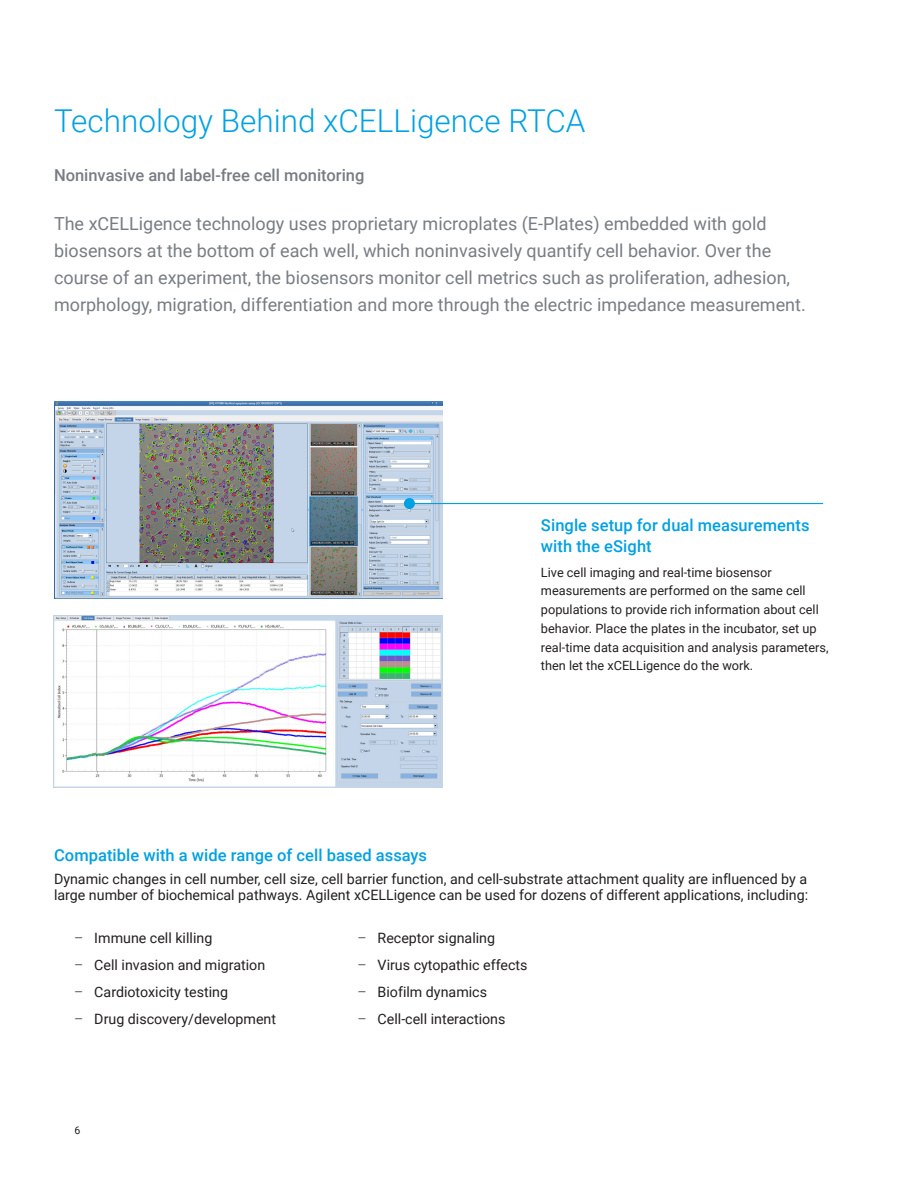
<style>
.page{position:relative;width:918px;height:1188px;background:#fff}
.page>*{position:absolute;margin:0;border:0;box-sizing:border-box;transform-origin:0 0}
.BROCHURE_int_head_bl{font:300 31.5px "Roboto";color:#00a1e3}
.BROCHURE_paragraph_g{font:18px/27px "Roboto";color:#787d83}
.BROCHURE_subhead_blu{font:500 16.5px/21px "Roboto";letter-spacing:.005em;color:#00a1e3}
.BROCHURE_header{font:500 16.5px "Roboto";color:#787d83}
.BROCHURE_text_black{font:14.25px/16.5px "Roboto";color:#231f20}
.BROCHURE_callout_tex{font:12.75px/18.8px "Roboto";color:#231f20}
.t1{font:10.5px "Roboto";color:#231f20}
.s1{font-weight:300}
</style>
<div class="page">
<img style="left:54px;top:402px;width:388px;height:197px">
<hr style="left:409px;top:503px;width:414px;height:1px;background:#00a1e3">
<div style="left:404px;top:498px;width:11px;height:11px;background:#00a1e3;border-radius:50%"></div>
<img style="left:54px;top:615px;width:388px;height:173px">
<p class="BROCHURE_int_head_bl" style="left:54px;top:99px;width:533px">Technology Behind xCELLigence RTCA</p>
<p class="BROCHURE_header" style="left:54px;top:163px;width:312px">Noninvasive and label-free cell monitoring</p>
<p class="BROCHURE_paragraph_g" style="left:54px;top:209px;width:753px">The xCELLigence technology uses proprietary microplates (E-Plates) embedded with gold biosensors at the bottom of each well, which noninvasively quantify cell behavior. Over the course of an experiment, the biosensors monitor cell metrics such as proliferation, adhesion, morphology, migration, differentiation and more through the electric impedance measurement.</p>
<p class="BROCHURE_subhead_blu" style="left:541px;top:514px;width:270px">Single setup for dual measurements with the eSight</p>
<p class="BROCHURE_callout_tex" style="left:541px;top:562px;width:289px">Live cell imaging and real-time biosensor measurements are performed on the same cell populations to provide rich information about cell behavior. Place the plates in the incubator, set up real-time data acquisition and analysis parameters, then let the xCELLigence do the work.</p>
<p class="BROCHURE_subhead_blu" style="left:54px;top:844px;width:375px">Compatible with a wide range of cell based assays</p>
<p class="BROCHURE_text_black" style="left:54px;top:870px;width:756px">Dynamic changes in cell number, cell size, cell barrier function, and cell-substrate attachment quality are influenced by a large number of biochemical pathways. Agilent xCELLigence can be used for dozens of different applications, including:</p>
<p class="BROCHURE_text_black" style="left:74px;top:929px;width:140px"><span class="s1">–</span> Immune cell killing</p>
<p class="BROCHURE_text_black" style="left:74px;top:956px;width:193px"><span class="s1">–</span> Cell invasion and migration</p>
<p class="BROCHURE_text_black" style="left:74px;top:983px;width:156px"><span class="s1">–</span> Cardiotoxicity testing</p>
<p class="BROCHURE_text_black" style="left:74px;top:1010px;width:204px"><span class="s1">–</span> Drug discovery/development</p>
<p class="t1" style="left:75px;top:1123px;width:7px">6</p>
<p class="BROCHURE_text_black" style="left:357px;top:929px;width:139px"><span class="s1">–</span> Receptor signaling</p>
<p class="BROCHURE_text_black" style="left:357px;top:956px;width:172px"><span class="s1">–</span> Virus cytopathic effects</p>
<p class="BROCHURE_text_black" style="left:357px;top:983px;width:131px"><span class="s1">–</span> Biofilm dynamics</p>
<p class="BROCHURE_text_black" style="left:357px;top:1010px;width:150px"><span class="s1">–</span> Cell-cell interactions</p>
</div>
